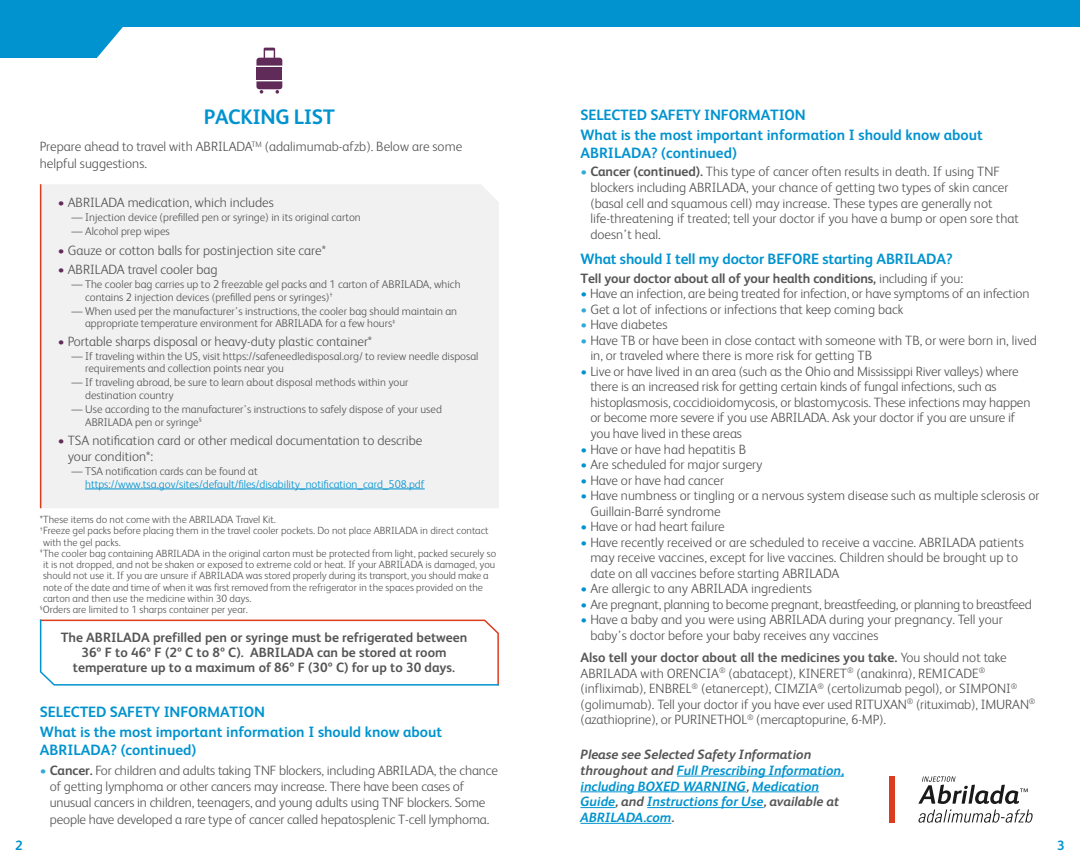
<style>
.page{position:relative;width:1080px;height:864px;background:#fff}
.page>*{position:absolute;margin:0;border:0;box-sizing:border-box;transform-origin:0 0}
.t1{font:700 21px "FS Albert";letter-spacing:-.02em;color:#0093cf}
.t2{font:700 15px/20.1px "FS Albert";color:#0093cf}
.t3{font:300 13.5px/15.5px "FS Albert";color:#555}
.t4{font:700 13.5px/15px "FS Albert";color:#555;text-align:center}
.t5{font:italic 700 13.5px/15.8px "FS Albert";color:#0093cf}
.t6{font:300 13.5px "FS Albert";letter-spacing:-.02em;color:#555}
.t7{font:700 13.5px "FS Albert";color:#0093cf}
.t8{font:300 11.25px/12.8px "FS Albert";color:#555}
.t9{font:300 11.25px "FS Albert";color:#0093cf}
.t10{font:300 10.5px/11.2px "FS Albert";color:#555}
.s1{color:#602b58}
.s2{color:#33a9d8}
.s3{font-weight:700}
.s4{font-weight:300}
.s5{color:#0093cf}
.s6{color:#555}
</style>
<div class="page">
<div style="left:0;top:0;width:1080px;height:57px;background:#0093cf"></div>
<div style="left:86px;top:27px;width:994px;height:39px;background:#fff"></div>
<div style="left:890px;top:776px;width:5px;height:47px;background:#dc3c1e"></div>
<svg style="left:918px;top:776px;width:115px;height:47px"></svg>
<hr style="left:677px;top:776px;width:167px;height:1px;background:#0093cf">
<hr style="left:580px;top:792px;width:166px;height:1px;background:#0093cf">
<hr style="left:752px;top:792px;width:67px;height:1px;background:#0093cf">
<hr style="left:580px;top:807px;width:35px;height:1px;background:#0093cf">
<hr style="left:647px;top:807px;width:116px;height:1px;background:#0093cf">
<hr style="left:580px;top:823px;width:91px;height:1px;background:#0093cf">
<div style="left:41px;top:184px;width:458px;height:324px;background:#f1f1f2"></div>
<hr style="left:40px;top:184px;width:1px;height:324px;background:#dc3c1e">
<div style="left:256px;top:67px;width:26px;height:13px;background:#602b58"></div>
<svg style="left:256px;top:48px;width:26px;height:18px"></svg>
<svg style="left:256px;top:81px;width:26px;height:13px"></svg>
<svg style="left:39px;top:619px;width:460px;height:67px"></svg>
<hr style="left:85px;top:489px;width:340px;height:1px;background:#0093cf">
<h1 class="t1" style="left:204px;top:105px;width:132px">PACKING LIST</h1>
<p class="t3" style="left:40px;top:138px;width:424px;line-height:16.5px">Prepare ahead to travel with ABRILADA<sup>TM</sup> (adalimumab-afzb). Below are some helpful suggestions.</p>
<p class="t3" style="left:58px;top:194px;width:217px"><span class="s1">•</span> ABRILADA medication, which includes</p>
<p class="t8" style="left:71px;top:210px;width:291px">— Injection device (prefilled pen or syringe) in its original carton</p>
<p class="t8" style="left:71px;top:225px;width:100px">— Alcohol prep wipes</p>
<p class="t3" style="left:58px;top:242px;width:270px"><span class="s1">•</span> Gauze or cotton balls for postinjection site care*</p>
<p class="t3" style="left:58px;top:261px;width:161px"><span class="s1">•</span> ABRILADA travel cooler bag</p>
<p class="t8" style="left:85px;top:277px;width:377px;text-indent:-14px">— The cooler bag carries up to 2 freezable gel packs and 1 carton of ABRILADA, which contains 2 injection devices (prefilled pens or syringes)<sup>†</sup></p>
<p class="t8" style="left:85px;top:304px;width:374px;text-indent:-14px">— When used per the manufacturer’s instructions, the cooler bag should maintain an appropriate temperature environment for ABRILADA for a few hours<sup>‡</sup></p>
<p class="t3" style="left:58px;top:333px;width:316px"><span class="s1">•</span> Portable sharps disposal or heavy-duty plastic container*</p>
<p class="t8" style="left:85px;top:349px;width:395px;text-indent:-14px">— If traveling within the US, visit https://safeneedledisposal.org/ to review needle disposal requirements and collection points near you</p>
<p class="t8" style="left:85px;top:375px;width:325px;text-indent:-14px">— If traveling abroad, be sure to learn about disposal methods within your destination country</p>
<p class="t8" style="left:85px;top:402px;width:358px;text-indent:-14px">— Use according to the manufacturer’s instructions to safely dispose of your used<br>ABRILADA pen or syringe<sup>§</sup></p>
<p class="t3" style="left:68px;top:432px;width:356px;line-height:16.2px;text-indent:-10px"><span class="s1">•</span> TSA notification card or other medical documentation to describe your condition*:</p>
<p class="t8" style="left:71px;top:464px;width:188px">— TSA notification cards can be found at</p>
<p class="t9" style="left:85px;top:477px;width:341px">https://www.tsa.gov/sites/default/files/disability_notification_card_508.pdf</p>
<p class="t10" style="left:40px;top:513px;width:458px">*These items do not come with the ABRILADA Travel Kit.<br><sup>†</sup>Freeze gel packs before placing them in the travel cooler pockets. Do not place ABRILADA in direct contact with the gel packs.<br><sup>‡</sup>The cooler bag containing ABRILADA in the original carton must be protected from light, packed securely so it is not dropped, and not be shaken or exposed to extreme cold or heat. If your ABRILADA is damaged, you should not use it. If you are unsure if ABRILADA was stored properly during its transport, you should make a note of the date and time of when it was first removed from the refrigerator in the spaces provided on the carton and then use the medicine within 30 days.<br><sup>§</sup>Orders are limited to 1 sharps container per year.</p>
<p class="t4" style="left:61px;top:630px;width:408px">The ABRILADA prefilled pen or syringe must be refrigerated between<br>36º F to 46º F (2º C to 8º C). ABRILADA can be stored at room temperature up to a maximum of 86º F (30º C) for up to 30 days.</p>
<p class="t2" style="left:40px;top:702px;width:404px">SELECTED SAFETY INFORMATION<br>What is the most important information I should know about</p>
<p class="t2" style="left:40px;top:740px;width:158px">ABRILADA? (continued)</p>
<p class="t3" style="left:50px;top:762px;width:450px;line-height:16.2px;text-indent:-10px"><span class="s2">•</span> <span class="s3">Cancer.</span> For children and adults taking TNF blockers, including ABRILADA, the chance of getting lymphoma or other cancers may increase. There have been cases of unusual cancers in children, teenagers, and young adults using TNF blockers. Some people have developed a rare type of cancer called hepatosplenic T-cell lymphoma.</p>
<p class="t2" style="left:580px;top:104px;width:404px">SELECTED SAFETY INFORMATION<br>What is the most important information I should know about</p>
<p class="t2" style="left:580px;top:142px;width:158px">ABRILADA? (continued)</p>
<p class="t3" style="left:590px;top:163px;width:430px;text-indent:-10px"><span class="s2">•</span> <span class="s3">Cancer (continued).</span> This type of cancer often results in death. If using TNF blockers including ABRILADA, your chance of getting two types of skin cancer (basal cell and squamous cell) may increase. These types are generally not life-threatening if treated; tell your doctor if you have a bump or open sore that doesn’t heal.</p>
<p class="t2" style="left:580px;top:249px;width:374px">What should I tell my doctor BEFORE starting ABRILADA?</p>
<p class="t4" style="left:580px;top:271px;width:384px">Tell your doctor about all of your health conditions, <span class="s4">including if you:</span></p>
<p class="t3" style="left:580px;top:285px;width:451px"><span class="s5">•</span> Have an infection, are being treated for infection, or have symptoms of an infection</p>
<p class="t3" style="left:580px;top:301px;width:324px"><span class="s2">•</span> Get a lot of infections or infections that keep coming back</p>
<p class="t3" style="left:580px;top:316px;width:89px"><span class="s2">•</span> Have diabetes</p>
<p class="t3" style="left:590px;top:332px;width:448px;text-indent:-10px"><span class="s2">•</span> Have TB or have been in close contact with someone with TB, or were born in, lived in, or traveled where there is more risk for getting TB</p>
<p class="t3" style="left:590px;top:363px;width:442px;text-indent:-10px"><span class="s5">•</span> Live or have lived in an area (such as the Ohio and Mississippi River valleys) where there is an increased risk for getting certain kinds of fungal infections, such as histoplasmosis, coccidioidomycosis, or blastomycosis. These infections may happen or become more severe if you use ABRILADA. Ask your doctor if you are unsure if you have lived in these areas</p>
<p class="t3" style="left:580px;top:441px;width:167px"><span class="s5">•</span> Have or have had hepatitis B</p>
<p class="t3" style="left:580px;top:456px;width:184px"><span class="s5">•</span> Are scheduled for major surgery</p>
<p class="t3" style="left:580px;top:472px;width:145px"><span class="s5">•</span> Have or have had cancer</p>
<p class="t3" style="left:590px;top:487px;width:451px;text-indent:-10px"><span class="s5">•</span> Have numbness or tingling or a nervous system disease such as multiple sclerosis or<br>Guillain-Barré syndrome</p>
<p class="t3" style="left:580px;top:518px;width:146px"><span class="s5">•</span> Have or had heart failure</p>
<p class="t3" style="left:590px;top:534px;width:435px;text-indent:-10px"><span class="s5">•</span> Have recently received or are scheduled to receive a vaccine. ABRILADA patients may receive vaccines, except for live vaccines. Children should be brought up to date on all vaccines before starting ABRILADA</p>
<p class="t3" style="left:580px;top:580px;width:233px"><span class="s5">•</span> Are allergic to any ABRILADA ingredients</p>
<p class="t6" style="left:580px;top:595px;width:453px"><span class="s5">•</span> Are pregnant, planning to become pregnant, breastfeeding, or planning to breastfeed</p>
<p class="t3" style="left:590px;top:611px;width:414px;text-indent:-10px"><span class="s5">•</span> Have a baby and you were using ABRILADA during your pregnancy. Tell your baby’s doctor before your baby receives any vaccines</p>
<p class="t3" style="left:580px;top:649px;width:457px"><span class="s3">Also tell your doctor about all the medicines you take.</span> You should not take ABRILADA with ORENCIA<sup>®</sup> (abatacept), KINERET<sup>®</sup> (anakinra), REMICADE<sup>® </sup>(infliximab), ENBREL<sup>®</sup> (etanercept), CIMZIA<sup>®</sup> (certolizumab pegol), or SIMPONI<sup>® </sup>(golimumab). Tell your doctor if you have ever used RITUXAN<sup>®</sup> (rituximab), IMURAN<sup>® </sup>(azathioprine), or PURINETHOL<sup>®</sup> (mercaptopurine, 6-MP).</p>
<p class="t5" style="left:580px;top:746px;width:265px"><span class="s6">Please see Selected Safety Information throughout and</span> Full Prescribing Information, including BOXED WARNING<span class="s6">,</span> Medication Guide<span class="s6">, and</span> Instructions for Use<span class="s6">, available at </span>ABRILADA.com<span class="s6">.</span></p>
<p class="t7" style="left:15px;top:837px;width:9px">2</p>
<p class="t7" style="left:1057px;top:837px;width:9px">3</p>
</div>
